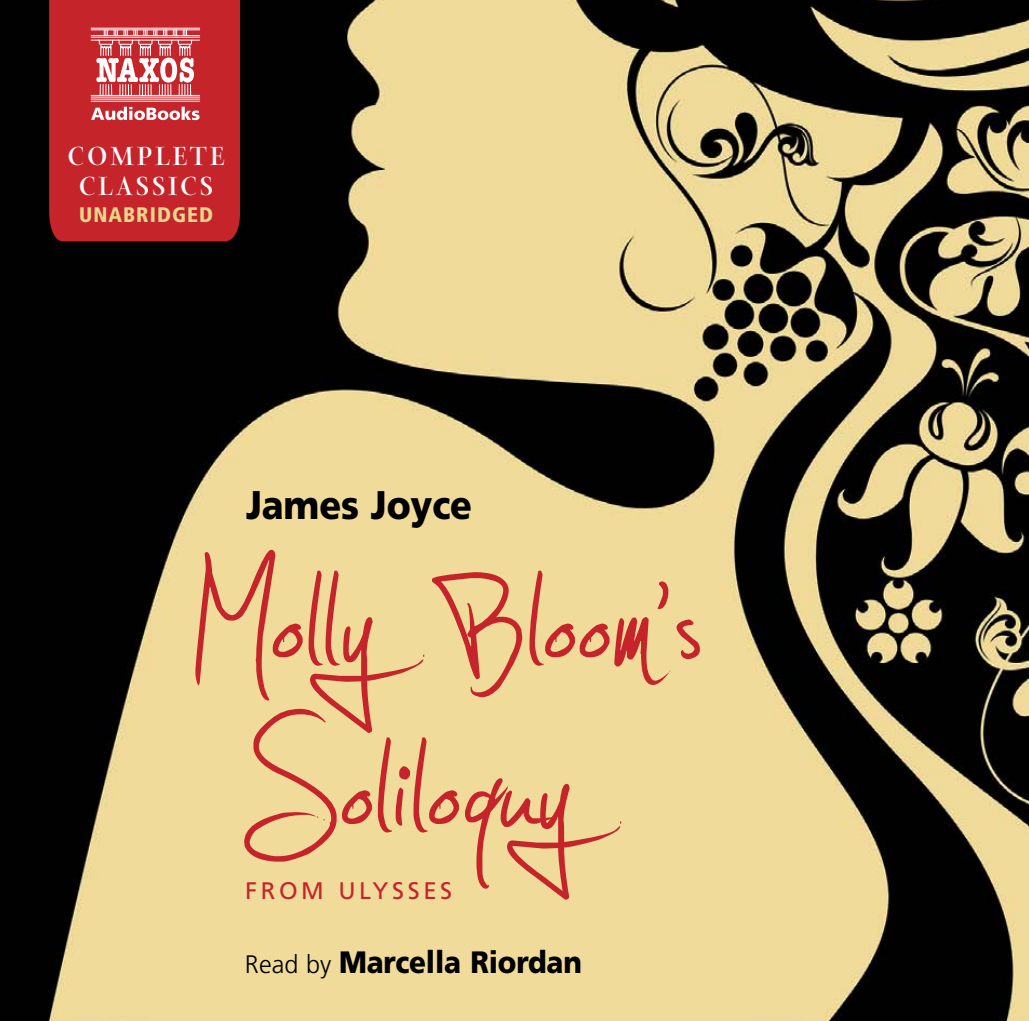
<style>
.page{position:relative;width:1029px;height:1021px;background:#fff}
.page>*{position:absolute;margin:0;border:0;box-sizing:border-box;transform-origin:0 0}
.t1{font:278.1px "Jellyka Estrya's Handwriting";letter-spacing:.01em;color:#c6242b}
.t2{font:900 39.9px "Frutiger";letter-spacing:-.005em;color:#000;scale:.9 1}
.t3{font:900 30.9px "Frutiger";letter-spacing:-.005em;color:#000;scale:.9 1}
.t4{font:700 28.5px/30px "Arepo";letter-spacing:.1em;color:#fff;text-align:center}
.t5{font:24px "Frutiger";letter-spacing:.15em;color:#c6242b}
.t6{font:900 condensed 21px "Frutiger";letter-spacing:.05em;color:#e7d68c}
.s1{font-weight:300;font-size:25.2px}
</style>
<div class="page">
<img style="left:0;top:0;width:1029px;height:1020px">
<div style="left:49px;top:0;width:191px;height:241px;background:#c6242b"></div>
<hr style="left:91px;top:40px;width:109px;height:1px;background:#fff">
<hr style="left:91px;top:95px;width:109px;height:1px;background:#fff">
<hr style="left:91px;top:37px;width:109px;height:1px;background:#fff">
<hr style="left:91px;top:35px;width:109px;height:1px;background:#fff">
<hr style="left:91px;top:29px;width:109px;height:1px;background:#fff">
<hr style="left:91px;top:28px;width:109px;height:1px;background:#fff">
<hr style="left:91px;top:97px;width:109px;height:1px;background:#fff">
<hr style="left:91px;top:101px;width:109px;height:1px;background:#fff">
<hr style="left:91px;top:99px;width:109px;height:1px;background:#fff">
<svg style="left:96px;top:30px;width:98px;height:66px"></svg>
<svg style="left:91px;top:107px;width:109px;height:13px"></svg>
<p class="t4" style="left:68px;top:142px;width:159px">COMPLETE<br>CLASSICS</p>
<p class="t6" style="left:79px;top:202px;width:135px">UNABRIDGED</p>
<p class="t2" style="left:246px;top:480px;width:253px">James Joyce</p>
<h1 class="t1" style="left:188px;top:505px;width:515px">Moly Bloom’s</h1>
<h1 class="t1" style="left:243px;top:672px;width:330px">Soliloquy</h1>
<p class="t5" style="left:245px;top:876px;width:208px">FROM ULYSSES</p>
<p class="t3" style="left:245px;top:943px;width:376px"><span class="s1">Read by</span> Marcella Riordan</p>
</div>
